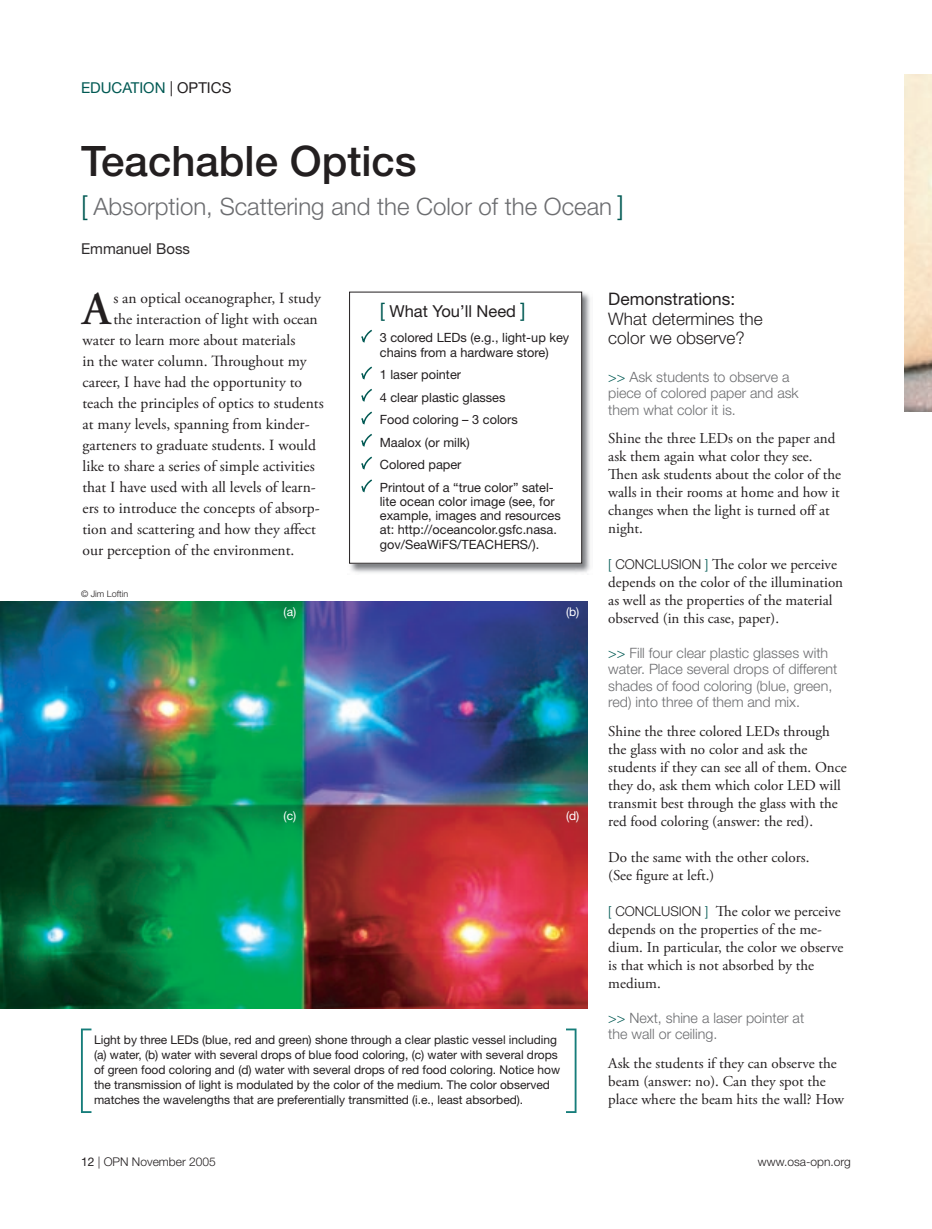
<style>
.page{position:relative;width:932px;height:1229px;background:#fff}
.page>*{position:absolute;margin:0;border:0;box-sizing:border-box;transform-origin:0 0}
.t1{font:200 93px "Helvetica Neue";color:#167d7a}
.t2{font:600 46.8px "Adobe Garamond Pro";color:#231f20}
.t3{font:500 42px "Helvetica Neue";color:#231f20}
.t4{font:300 24px "Helvetica Neue";color:#6c6d70}
.t5{font:300 17.25px/19.5px "Helvetica Neue";color:#231f20}
.t6{font:17.25px "Helvetica Neue";color:#231f20}
.t7{font:16.5px "Helvetica Neue";color:#231f20}
.t8{font:15.6px "Adobe Garamond Pro";color:#231f20}
.t9{font:15px/18px "Adobe Garamond Pro";color:#231f20}
.t10{font:15px "Helvetica Neue";color:#005953}
.t11{font:15px "Helvetica Neue";color:#2e2b2c}
.t12{font:300 14.25px/16.5px "Helvetica Neue";color:#6c6d70}
.t13{font:12.75px/22.5px "Helvetica Neue";color:#231f20}
.t14{font:12px/15px "Helvetica Neue";letter-spacing:-.005em;color:#231f20}
.t15{font:300 12px "Helvetica Neue";color:#231f20}
.t16{font:12px "Helvetica Neue";color:#fff}
.t17{font:300 9px "Helvetica Neue";color:#231f20}
.s1{color:#231f20}
.s2{font-size:27px;color:#005953}
.s3{color:#005953}
.s4{font-family:"Helvetica Neue";font-weight:300;font-size:13.5px;color:#005953}
.s5{font-family:"Helvetica Neue";font-weight:300;font-size:13.5px}
.s6{font-size:19.5px;color:#005953}
.s7{font-weight:400}
</style>
<div class="page">
<img style="left:349px;top:291px;width:241px;height:282px">
<div style="left:349px;top:292px;width:232px;height:271px;background:#fff"></div>
<div style="left:349px;top:292px;width:233px;height:271px;border:1px solid #231f20"></div>
<svg style="left:361px;top:329px;width:11px;height:14px"></svg>
<svg style="left:361px;top:366px;width:11px;height:14px"></svg>
<svg style="left:361px;top:388px;width:11px;height:14px"></svg>
<svg style="left:361px;top:411px;width:11px;height:14px"></svg>
<svg style="left:361px;top:433px;width:11px;height:14px"></svg>
<svg style="left:361px;top:456px;width:11px;height:14px"></svg>
<svg style="left:361px;top:479px;width:11px;height:14px"></svg>
<img style="left:0;top:601px;width:587px;height:407px">
<img style="left:904px;top:75px;width:28px;height:336px">
<p class="t10" style="left:81px;top:79px;width:152px">EDUCATION <span class="s1">| OPTICS</span></p>
<h3 class="t3" style="left:81px;top:136px;width:337px">Teachable Optics</h3>
<h3 class="t4" style="left:81px;top:192px;width:544px"><span class="s2">[</span> Absorption, Scattering and the Color of the Ocean <span class="s2">]</span></h3>
<p class="t11" style="left:81px;top:240px;width:110px">Emmanuel Boss</p>
<p class="t6" style="left:608px;top:289px;width:128px">Demonstrations:</p>
<p class="t5" style="left:608px;top:308px;width:156px">What determines the color we observe?</p>
<p class="t12" style="left:608px;top:368px;width:192px"><span class="s3">&gt;&gt;</span> Ask students to observe a piece of colored paper and ask them what color it is.</p>
<p class="t9" style="left:608px;top:430px;width:234px">Shine the three LEDs on the paper and ask them again what color they see.<br>Then ask students about the color of the walls in their rooms at home and how it changes when the light is turned off at night.</p>
<p class="t9" style="left:608px;top:556px;width:236px"><span class="s4">[</span> <span class="s5">CONCLUSION</span> <span class="s4">]</span> The color we perceive depends on the color of the illumination as well as the properties of the material observed (in this case, paper).</p>
<p class="t12" style="left:608px;top:644px;width:230px"><span class="s3">&gt;&gt;</span> Fill four clear plastic glasses with water. Place several drops of different shades of food coloring (blue, green, red) into three of them and mix.</p>
<p class="t9" style="left:608px;top:722px;width:240px">Shine the three colored LEDs through the glass with no color and ask the students if they can see all of them. Once they do, ask them which color LED will transmit best through the glass with the red food coloring (answer: the red).</p>
<p class="t9" style="left:608px;top:848px;width:202px">Do the same with the other colors. (See figure at left.)</p>
<p class="t9" style="left:608px;top:902px;width:236px"><span class="s4">[</span> <span class="s5">CONCLUSION</span> <span class="s4">]</span> The color we perceive depends on the properties of the me&shy;dium. In particular, the color we observe is that which is not absorbed by the medium.</p>
<p class="t12" style="left:608px;top:1009px;width:197px"><span class="s3">&gt;&gt;</span> Next, shine a laser pointer at the wall or ceiling.</p>
<p class="t9" style="left:608px;top:1054px;width:237px">Ask the students if they can observe the beam (answer: no). Can they spot the place where the beam hits the wall? How</p>
<h2 class="t2" style="left:83px;top:282px;width:30px">A</h2>
<p class="t8" style="left:113px;top:289px;width:209px">s an optical oceanographer, I study</p>
<p class="t7" style="left:380px;top:301px;width:147px"><span class="s6">[</span> What You’ll Need <span class="s6">]</span></p>
<p class="t13" style="left:380px;top:330px;width:191px;line-height:14.2px">3 colored LEDs (e.g., light-up key chains from a hardware store)</p>
<p class="t13" style="left:380px;top:363px;width:176px">1 laser pointer<br>4 clear plastic glasses<br>Food coloring – 3 colors<br>Maalox (or milk)<br>Colored paper<br>Printout of a “true color” satel-</p>
<p class="t13" style="left:380px;top:494px;width:182px;line-height:14.5px">lite ocean color image (see, for example, images and resources at: http://oceancolor.gsfc.nasa. gov/SeaWiFS/TEACHERS/).</p>
<p class="t8" style="left:113px;top:310px;width:206px">the interaction of light with ocean</p>
<p class="t8" style="left:83px;top:331px;width:214px">water to learn more about materials</p>
<p class="t8" style="left:83px;top:352px;width:226px">in the water column. Throughout my</p>
<p class="t8" style="left:83px;top:373px;width:221px">career, I have had the opportunity to</p>
<p class="t8" style="left:83px;top:394px;width:243px">teach the principles of optics to students</p>
<p class="t8" style="left:83px;top:415px;width:229px">at many levels, spanning from kinder-</p>
<p class="t8" style="left:83px;top:436px;width:235px">garteners to graduate students. I would</p>
<p class="t8" style="left:83px;top:457px;width:234px">like to share a series of simple activities</p>
<p class="t8" style="left:83px;top:478px;width:235px">that I have used with all levels of learn-</p>
<p class="t8" style="left:83px;top:499px;width:239px">ers to introduce the concepts of absorp-</p>
<p class="t8" style="left:83px;top:520px;width:235px">tion and scattering and how they affect</p>
<p class="t8" style="left:83px;top:541px;width:213px">our perception of the environment.</p>
<p class="t17" style="left:81px;top:588px;width:49px">© Jim Loftin</p>
<p class="t16" style="left:284px;top:605px;width:14px">(a)</p>
<p class="t16" style="left:566px;top:605px;width:15px">(b)</p>
<p class="t16" style="left:284px;top:808px;width:14px">(c)</p>
<p class="t16" style="left:566px;top:808px;width:15px">(d)</p>
<h1 class="t1" style="left:72px;top:1010px;width:22px">[</h1>
<h1 class="t1" style="left:564px;top:1010px;width:22px">]</h1>
<p class="t14" style="left:94px;top:1032px;width:467px">Light by three LEDs (blue, red and green) shone through a clear plastic vessel including (a) water, (b) water with several drops of blue food coloring, (c) water with several drops of green food coloring and (d) water with several drops of red food coloring. Notice how the transmission of light is modulated by the color of the medium. The color observed</p>
<p class="t14" style="left:94px;top:1092px;width:430px">matches the wavelengths that are preferentially transmitted (i.e., least absorbed).</p>
<p class="t15" style="left:81px;top:1154px;width:136px"><span class="s7">12</span> | OPN November 2005</p>
<p class="t15" style="left:758px;top:1154px;width:94px">www.osa-opn.org</p>
</div>
